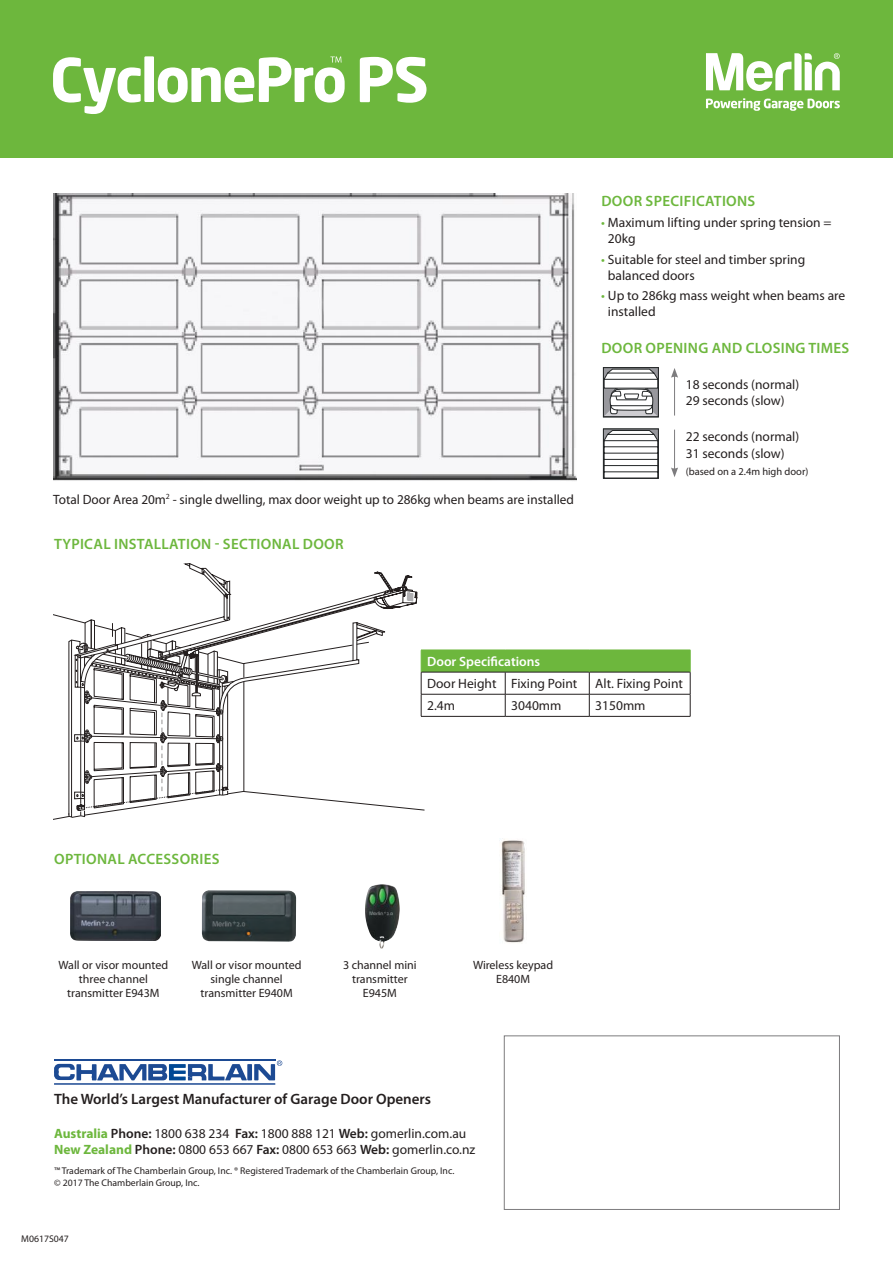
<style>
.page{position:relative;width:893px;height:1263px;background:#fff}
.page>*{position:absolute;margin:0;border:0;box-sizing:border-box;transform-origin:0 0}
.t1{font:600 15px "Myriad Pro";letter-spacing:.02em;color:#6db73d}
.t2{font:600 15px "Myriad Pro";color:#241f1f}
.t3{font:13.5px/16.2px "Myriad Pro";color:#241f1f}
.t4{font:600 13.5px "Myriad Pro";color:#fff}
.t5{font:12px/14.4px "Myriad Pro";color:#241f1f;text-align:center}
.t6{font:10.5px "Myriad Pro";color:#241f1f}
.t7{font:9.75px/11.7px "Myriad Pro";color:#241f1f}
.t8{font:5.7px "Helvetica";color:#241f1f}
.s1{color:#6db73d}
.s2{font-weight:700;color:#6db73d}
.s3{font-weight:600}
</style>
<div class="page">
<div style="left:0;top:0;width:893px;height:157px;background:#6db73d"></div>
<svg style="left:706px;top:53px;width:134px;height:38px"></svg>
<svg style="left:706px;top:98px;width:134px;height:13px"></svg>
<svg style="left:602px;top:367px;width:57px;height:51px"></svg>
<svg style="left:602px;top:428px;width:57px;height:51px"></svg>
<img style="left:53px;top:194px;width:523px;height:287px">
<hr style="left:674px;top:375px;width:1px;height:40px;background:#7d7c7e">
<svg style="left:671px;top:368px;width:7px;height:10px"></svg>
<hr style="left:674px;top:430px;width:1px;height:40px;background:#7d7c7e">
<svg style="left:671px;top:467px;width:7px;height:10px"></svg>
<img style="left:365px;top:884px;width:35px;height:65px">
<img style="left:501px;top:839px;width:24px;height:104px">
<svg style="left:68px;top:564px;width:623px;height:254px"></svg>
<hr style="left:54px;top:1059px;width:221px;height:2px;background:#1c4a93">
<hr style="left:54px;top:1083px;width:221px;height:2px;background:#1c4a93">
<svg style="left:54px;top:1060px;width:228px;height:20px"></svg>
<div style="left:504px;top:1035px;width:336px;height:175px;border:1px solid #7d7c7e"></div>
<svg style="left:53px;top:57px;width:88px;height:57px"></svg>
<div style="left:144px;top:56px;width:10px;height:46px;background:#fff"></div>
<svg style="left:158px;top:57px;width:187px;height:46px"></svg>
<svg style="left:360px;top:57px;width:66px;height:46px"></svg>
<img style="left:71px;top:892px;width:89px;height:49px">
<img style="left:202px;top:890px;width:94px;height:52px">
<p class="t1" style="left:601px;top:193px;width:155px">DOOR SPECIFICATIONS</p>
<p class="t3" style="left:608px;top:215px;width:225px;text-indent:-7px"><span class="s1">•</span> Maximum lifting under spring tension =<br>20kg</p>
<p class="t3" style="left:608px;top:251px;width:199px;text-indent:-7px"><span class="s1">•</span> Suitable for steel and timber spring balanced doors</p>
<p class="t3" style="left:608px;top:288px;width:239px;text-indent:-7px"><span class="s1">•</span> Up to 286kg mass weight when beams are installed</p>
<p class="t1" style="left:601px;top:340px;width:249px">DOOR OPENING AND CLOSING TIMES</p>
<p class="t3" style="left:53px;top:491px;width:522px">Total Door Area 20m<sup>2</sup> - single dwelling, max door weight up to 286kg when beams are installed</p>
<p class="t1" style="left:54px;top:535px;width:291px">TYPICAL INSTALLATION - SECTIONAL DOOR</p>
<p class="t3" style="left:686px;top:376px;width:115px">18 seconds (normal)<br>29 seconds (slow)</p>
<p class="t3" style="left:686px;top:429px;width:115px">22 seconds (normal)<br>31 seconds (slow)</p>
<p class="t6" style="left:686px;top:465px;width:124px">(based on a 2.4m high door)</p>
<p class="t8" style="left:167px;top:712px;width:22px;rotate:90deg">— — —</p>
<p class="t8" style="left:167px;top:745px;width:22px;rotate:90deg">— — —</p>
<p class="t8" style="left:167px;top:778px;width:15px;rotate:90deg">— —</p>
<p class="t1" style="left:54px;top:851px;width:167px">OPTIONAL ACCESSORIES</p>
<p class="t4" style="left:427px;top:654px;width:114px">Door Specifications</p>
<p class="t3" style="left:427px;top:676px;width:152px">Door Height Fixing Point</p>
<p class="t3" style="left:595px;top:676px;width:89px">Alt. Fixing Point</p>
<p class="t3" style="left:427px;top:698px;width:29px">2.4m</p>
<p class="t3" style="left:511px;top:698px;width:52px">3040mm</p>
<p class="t3" style="left:595px;top:698px;width:52px">3150mm</p>
<p class="t5" style="left:59px;top:958px;width:111px">Wall or visor mounted three channel transmitter E943M</p>
<p class="t5" style="left:192px;top:958px;width:111px">Wall or visor mounted single channel transmitter E940M</p>
<p class="t5" style="left:343px;top:958px;width:75px">3 channel mini transmitter<br>E945M</p>
<p class="t5" style="left:473px;top:958px;width:82px">Wireless keypad<br>E840M</p>
<p class="t2" style="left:54px;top:1091px;width:379px">The World’s Largest Manufacturer of Garage Door Openers</p>
<p class="t3" style="left:54px;top:1125px;width:423px"><span class="s2">Australia</span> <span class="s3">Phone:</span> 1800 638 234 <span class="s3">Fax:</span> 1800 888 121 <span class="s3">Web:</span> gomerlin.com.au<br><span class="s2">New Zealand</span> <span class="s3">Phone:</span> 0800 653 667 <span class="s3">Fax:</span> 0800 653 663 <span class="s3">Web:</span> gomerlin.co.nz</p>
<p class="t7" style="left:54px;top:1165px;width:402px">™ Trademark of The Chamberlain Group, Inc. ® Registered Trademark of the Chamberlain Group, Inc. © 2017 The Chamberlain Group, Inc.</p>
<p class="t7" style="left:21px;top:1233px;width:49px">M0617S047</p>
</div>
